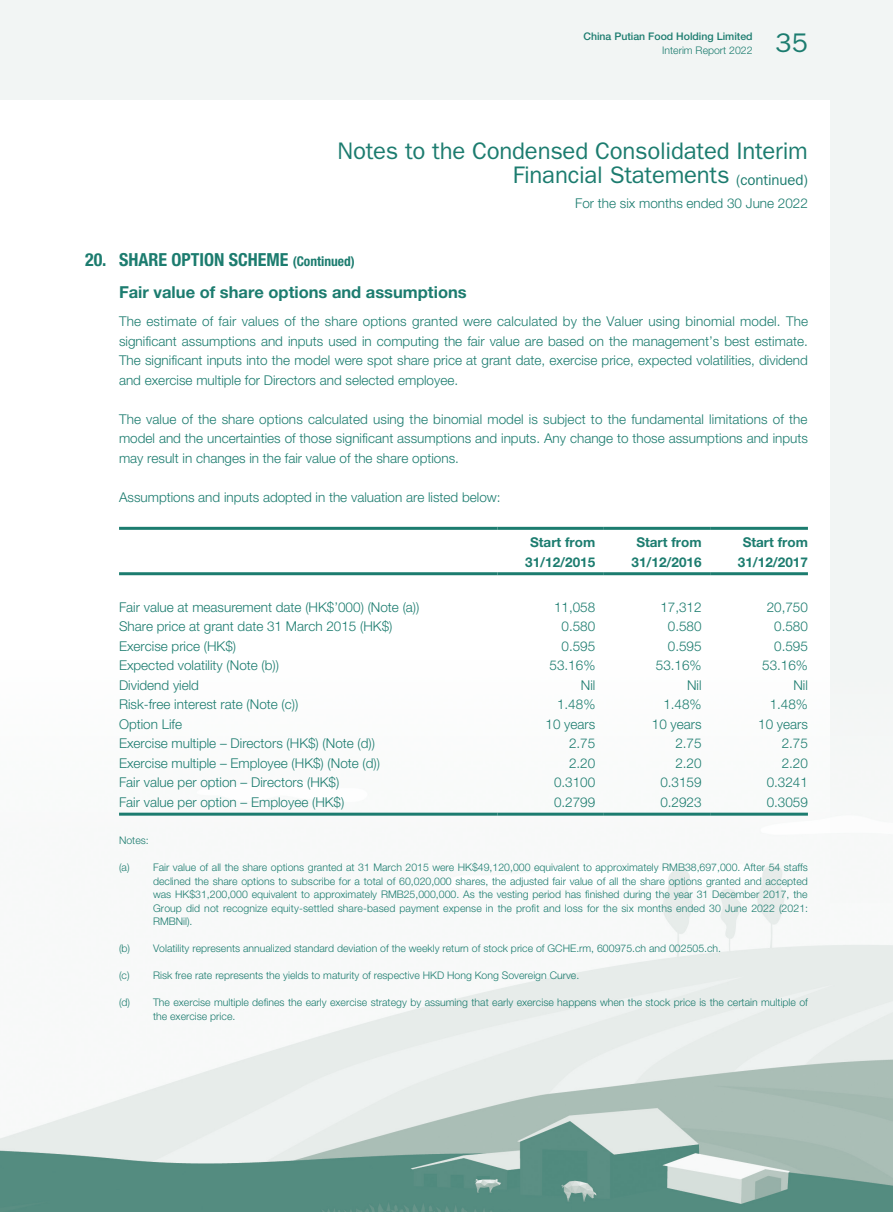
<style>
.page{position:relative;width:893px;height:1212px;background:#f2f5f4}
.page>*{position:absolute;margin:0;border:0;box-sizing:border-box;transform-origin:0 0}
.t1{font:27px "ITC Franklin Gothic Std";color:#1c7c6f}
.t2{font:24px/24px "ITC Franklin Gothic Std";letter-spacing:-.01em;color:#1c7c6f;text-align:right}
.t3{font:700 condensed 18px "Helvetica Neue LT Std";color:#1c7c6f}
.t4{font:700 16.5px "Helvetica Neue LT Std";color:#1c7c6f}
.t5{font:300 13.5px/19.5px "Helvetica Neue LT Std";color:#1c7c6f;text-align:justify}
.t6{font:700 13.5px "Helvetica Neue LT Std";color:#1c7c6f}
.t7{font:300 10.5px/13.5px "Helvetica Neue LT Std";color:#1c7c6f;text-align:justify}
.t8{font:500 10.5px "Helvetica Neue LT Std";color:#1c7c6f}
.s1{font-size:15px}
.s2{font-size:13.5px}
</style>
<div class="page">
<div style="left:0;top:101px;width:829px;height:1111px;background:#fff"></div>
<img style="left:0;top:657px;width:893px;height:555px">
<hr style="left:119px;top:527px;width:378px;height:3px;background:#1c7c6f">
<hr style="left:497px;top:527px;width:107px;height:3px;background:#1c7c6f">
<hr style="left:604px;top:527px;width:106px;height:3px;background:#1c7c6f">
<hr style="left:710px;top:527px;width:98px;height:3px;background:#1c7c6f">
<hr style="left:119px;top:572px;width:378px;height:3px;background:#1c7c6f">
<hr style="left:497px;top:572px;width:107px;height:3px;background:#1c7c6f">
<hr style="left:604px;top:572px;width:106px;height:3px;background:#1c7c6f">
<hr style="left:710px;top:572px;width:98px;height:3px;background:#1c7c6f">
<hr style="left:119px;top:813px;width:378px;height:3px;background:#1c7c6f">
<hr style="left:497px;top:813px;width:107px;height:3px;background:#1c7c6f">
<hr style="left:604px;top:813px;width:106px;height:3px;background:#1c7c6f">
<hr style="left:710px;top:813px;width:98px;height:3px;background:#1c7c6f">
<p class="t8" style="left:583px;top:30px;width:171px">China Putian Food Holding Limited</p>
<p class="t7" style="left:662px;top:43px;width:92px">Interim Report 2022</p>
<h1 class="t1" style="left:775px;top:27px;width:34px">35</h1>
<h2 class="t2" style="left:337px;top:139px;width:472px">Notes to the Condensed Consolidated Interim<br>Financial Statements <span class="s1">(continued)</span></h2>
<p class="t5" style="left:575px;top:193px;width:234px">For the six months ended 30 June 2022</p>
<h3 class="t3" style="left:85px;top:249px;width:271px">20. SHARE OPTION SCHEME <span class="s2">(Continued)</span></h3>
<p class="t4" style="left:119px;top:282px;width:349px">Fair value of share options and assumptions</p>
<p class="t5" style="left:119px;top:311px;width:691px">The estimate of fair values of the share options granted were calculated by the Valuer using binomial model. The significant assumptions and inputs used in computing the fair value are based on the management’s best estimate.<br>The significant inputs into the model were spot share price at grant date, exercise price, expected volatilities, dividend and exercise multiple for Directors and selected employee.</p>
<p class="t5" style="left:119px;top:409px;width:690px">The value of the share options calculated using the binomial model is subject to the fundamental limitations of the model and the uncertainties of those significant assumptions and inputs. Any change to those assumptions and inputs may result in changes in the fair value of the share options.</p>
<p class="t5" style="left:119px;top:487px;width:383px">Assumptions and inputs adopted in the valuation are listed below:</p>
<p class="t6" style="left:530px;top:534px;width:67px">Start from</p>
<p class="t6" style="left:636px;top:534px;width:67px">Start from</p>
<p class="t6" style="left:743px;top:534px;width:67px">Start from</p>
<p class="t6" style="left:525px;top:553px;width:72px">31/12/2015</p>
<p class="t6" style="left:632px;top:553px;width:72px">31/12/2016</p>
<p class="t6" style="left:738px;top:553px;width:72px">31/12/2017</p>
<p class="t5" style="left:119px;top:597px;width:302px">Fair value at measurement date (HK$’000) (Note (a))</p>
<p class="t5" style="left:554px;top:597px;width:43px">11,058</p>
<p class="t5" style="left:660px;top:597px;width:43px">17,312</p>
<p class="t5" style="left:767px;top:597px;width:43px">20,750</p>
<p class="t5" style="left:119px;top:617px;width:275px">Share price at grant date 31 March 2015 (HK$)</p>
<p class="t5" style="left:562px;top:617px;width:35px">0.580</p>
<p class="t5" style="left:668px;top:617px;width:35px">0.580</p>
<p class="t5" style="left:774px;top:617px;width:35px">0.580</p>
<p class="t5" style="left:119px;top:636px;width:119px">Exercise price (HK$)</p>
<p class="t5" style="left:562px;top:636px;width:35px">0.595</p>
<p class="t5" style="left:668px;top:636px;width:35px">0.595</p>
<p class="t5" style="left:774px;top:636px;width:35px">0.595</p>
<p class="t5" style="left:119px;top:656px;width:162px">Expected volatility (Note (b))</p>
<p class="t5" style="left:550px;top:656px;width:47px">53.16%</p>
<p class="t5" style="left:656px;top:656px;width:47px">53.16%</p>
<p class="t5" style="left:762px;top:656px;width:47px">53.16%</p>
<p class="t5" style="left:119px;top:675px;width:82px">Dividend yield</p>
<p class="t5" style="left:581px;top:675px;width:16px">Nil</p>
<p class="t5" style="left:687px;top:675px;width:16px">Nil</p>
<p class="t5" style="left:793px;top:675px;width:16px">Nil</p>
<p class="t5" style="left:119px;top:694px;width:181px">Risk-free interest rate (Note (c))</p>
<p class="t5" style="left:557px;top:694px;width:40px">1.48%</p>
<p class="t5" style="left:663px;top:694px;width:40px">1.48%</p>
<p class="t5" style="left:770px;top:694px;width:40px">1.48%</p>
<p class="t5" style="left:119px;top:714px;width:65px">Option Life</p>
<p class="t5" style="left:546px;top:714px;width:51px">10 years</p>
<p class="t5" style="left:652px;top:714px;width:51px">10 years</p>
<p class="t5" style="left:758px;top:714px;width:51px">10 years</p>
<p class="t5" style="left:119px;top:733px;width:258px">Exercise multiple – Directors (HK$) (Note (d))</p>
<p class="t5" style="left:569px;top:733px;width:28px">2.75</p>
<p class="t5" style="left:675px;top:733px;width:28px">2.75</p>
<p class="t5" style="left:782px;top:733px;width:28px">2.75</p>
<p class="t5" style="left:119px;top:753px;width:263px">Exercise multiple – Employee (HK$) (Note (d))</p>
<p class="t5" style="left:569px;top:753px;width:28px">2.20</p>
<p class="t5" style="left:675px;top:753px;width:28px">2.20</p>
<p class="t5" style="left:782px;top:753px;width:28px">2.20</p>
<p class="t5" style="left:119px;top:772px;width:222px">Fair value per option – Directors (HK$)</p>
<p class="t5" style="left:554px;top:772px;width:43px">0.3100</p>
<p class="t5" style="left:660px;top:772px;width:43px">0.3159</p>
<p class="t5" style="left:767px;top:772px;width:43px">0.3241</p>
<p class="t5" style="left:119px;top:792px;width:227px">Fair value per option – Employee (HK$)</p>
<p class="t5" style="left:554px;top:792px;width:43px">0.2799</p>
<p class="t5" style="left:660px;top:792px;width:43px">0.2923</p>
<p class="t5" style="left:767px;top:792px;width:43px">0.3059</p>
<p class="t7" style="left:119px;top:833px;width:31px">Notes:</p>
<p class="t7" style="left:153px;top:860px;width:657px;text-indent:-34px">(a) Fair value of all the share options granted at 31 March 2015 were HK$49,120,000 equivalent to approximately RMB38,697,000. After 54 staffs declined the share options to subscribe for a total of 60,020,000 shares, the adjusted fair value of all the share options granted and accepted was HK$31,200,000 equivalent to approximately RMB25,000,000. As the vesting period has finished during the year 31 December 2017, the Group did not recognize equity-settled share-based payment expense in the profit and loss for the six months ended 30 June 2022 (2021:<br>RMBNil).</p>
<p class="t7" style="left:119px;top:941px;width:603px">(b) Volatility represents annualized standard deviation of the weekly return of stock price of GCHE.rm, 600975.ch and 002505.ch.</p>
<p class="t7" style="left:119px;top:968px;width:462px">(c) Risk free rate represents the yields to maturity of respective HKD Hong Kong Sovereign Curve.</p>
<p class="t7" style="left:153px;top:995px;width:656px;text-indent:-34px">(d) The exercise multiple defines the early exercise strategy by assuming that early exercise happens when the stock price is the certain multiple of the exercise price.</p>
</div>
